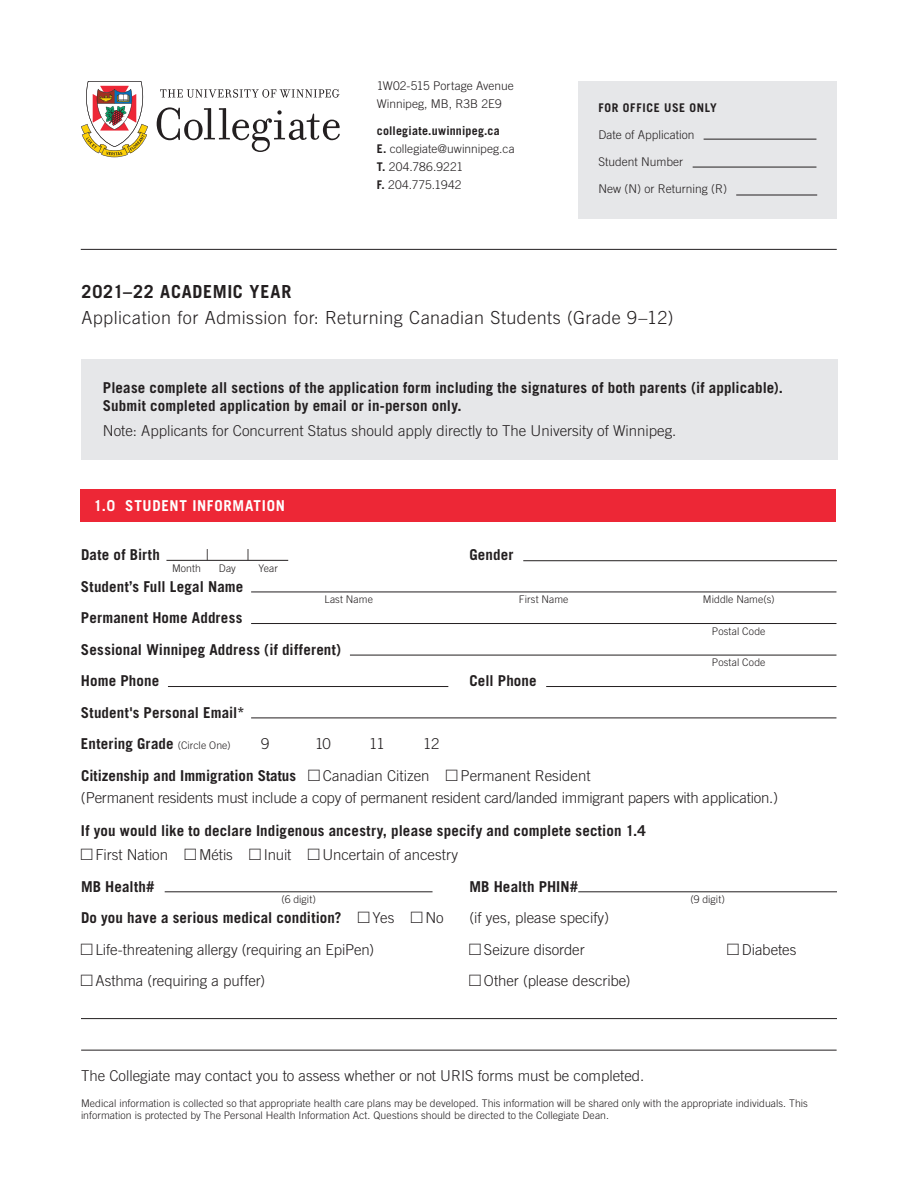
<style>
.page{position:relative;width:918px;height:1188px;background:#fff}
.page>*{position:absolute;margin:0;border:0;box-sizing:border-box;transform-origin:0 0}
.t1{font:300 18px "Trade Gothic LT Std";letter-spacing:.025em;color:#231f20}
.t2{font:700 18px "Trade Gothic LT Std";letter-spacing:.04em;color:#231f20}
.t3{font:700 15px/31.5px "Trade Gothic LT Std";letter-spacing:.01em;color:#231f20}
.t4{font:300 15px/31.5px "Trade Gothic LT Std";color:#231f20}
.t5{font:700 15px "Trade Gothic LT Std";letter-spacing:.045em;color:#fff}
.t6{font:300 12px/18px "Trade Gothic LT Std";color:#231f20}
.t7{font:700 12px "Trade Gothic LT Std";letter-spacing:.055em;color:#231f20}
.t8{font:300 10.5px/12.6px "Trade Gothic LT Std";letter-spacing:.01em;color:#231f20}
.s1{font-weight:700}
.s2{font-weight:300;font-size:10.5px}
.s3{font-family:"Web Hosting Hub Glyphs";font-weight:400;font-size:11.25px}
.s4{font-weight:300}
</style>
<div class="page">
<div style="left:81px;top:359px;width:757px;height:101px;background:#e6e7e9"></div>
<div style="left:578px;top:81px;width:259px;height:138px;background:#e6e7e9"></div>
<svg style="left:157px;top:107px;width:183px;height:45px"></svg>
<svg style="left:160px;top:89px;width:180px;height:9px"></svg>
<img style="left:81px;top:81px;width:67px;height:76px">
<hr style="left:81px;top:249px;width:756px;height:1px;background:#231f20">
<hr style="left:704px;top:139px;width:112px;height:1px;background:#231f20">
<hr style="left:736px;top:195px;width:81px;height:1px;background:#231f20">
<hr style="left:693px;top:167px;width:123px;height:1px;background:#231f20">
<div style="left:80px;top:489px;width:756px;height:33px;background:#ed2736"></div>
<hr style="left:251px;top:592px;width:585px;height:1px;background:#231f20">
<hr style="left:523px;top:560px;width:314px;height:1px;background:#231f20">
<hr style="left:251px;top:623px;width:585px;height:1px;background:#231f20">
<hr style="left:350px;top:655px;width:486px;height:1px;background:#231f20">
<hr style="left:546px;top:686px;width:290px;height:1px;background:#231f20">
<hr style="left:168px;top:686px;width:280px;height:1px;background:#231f20">
<hr style="left:251px;top:718px;width:585px;height:1px;background:#231f20">
<hr style="left:166px;top:560px;width:122px;height:1px;background:#231f20">
<hr style="left:165px;top:891px;width:268px;height:1px;background:#231f20">
<hr style="left:578px;top:891px;width:259px;height:1px;background:#231f20">
<hr style="left:81px;top:1018px;width:756px;height:1px;background:#231f20">
<hr style="left:81px;top:1050px;width:756px;height:1px;background:#231f20">
<p class="t6" style="left:377px;top:76px;width:138px">1W02-515 Portage Avenue<br>Winnipeg, MB, R3B 2E9</p>
<p class="t6" style="left:377px;top:121px;width:139px"><span class="s1">collegiate.uwinnipeg.ca<br>E.</span> collegiate@uwinnipeg.ca<br><span class="s1">T.</span> 204.786.9221<br><span class="s1">F.</span> 204.775.1942</p>
<p class="t7" style="left:598px;top:101px;width:120px">FOR OFFICE USE ONLY</p>
<p class="t6" style="left:598px;top:126px;width:98px">Date of Application</p>
<p class="t6" style="left:598px;top:153px;width:86px">Student Number</p>
<p class="t6" style="left:598px;top:180px;width:130px">New (N) or Returning (R)</p>
<p class="t2" style="left:82px;top:281px;width:211px">2021–22 ACADEMIC YEAR</p>
<p class="t1" style="left:82px;top:307px;width:594px">Application for Admission for: Returning Canadian Students (Grade 9–12)</p>
<p class="t3" style="left:103px;top:378px;width:681px;line-height:18px">Please complete all sections of the application form including the signatures of both parents (if applicable).<br>Submit completed application by email or in-person only.</p>
<p class="t4" style="left:103px;top:414px;width:575px">Note: Applicants for Concurrent Status should apply directly to The University of Winnipeg.</p>
<p class="t5" style="left:94px;top:496px;width:192px">1.0 STUDENT INFORMATION</p>
<p class="t3" style="left:81px;top:539px;width:80px">Date of Birth</p>
<p class="t4" style="left:206px;top:539px;width:5px">|</p>
<p class="t4" style="left:247px;top:539px;width:5px">|</p>
<p class="t3" style="left:470px;top:539px;width:45px">Gender</p>
<p class="t3" style="left:81px;top:570px;width:262px">Student’s Full Legal Name<br>Permanent Home Address<br>Sessional Winnipeg Address (if different)<br>Home Phone</p>
<p class="t8" style="left:172px;top:562px;width:30px">Month</p>
<p class="t8" style="left:219px;top:562px;width:19px">Day</p>
<p class="t8" style="left:258px;top:562px;width:21px">Year</p>
<p class="t8" style="left:324px;top:593px;width:50px">Last Name</p>
<p class="t8" style="left:519px;top:593px;width:51px">First Name</p>
<p class="t8" style="left:703px;top:593px;width:73px">Middle Name(s)</p>
<p class="t8" style="left:712px;top:625px;width:55px">Postal Code</p>
<p class="t8" style="left:712px;top:656px;width:55px">Postal Code</p>
<p class="t3" style="left:470px;top:665px;width:69px">Cell Phone</p>
<p class="t3" style="left:81px;top:696px;width:165px">Student's Personal Email*<br>Entering Grade <span class="s2">(Circle One)</span></p>
<p class="t4" style="left:81px;top:728px;width:511px;text-indent:342px">12<br><span class="s1">Citizenship and Immigration Status</span> <span class="s3">▭</span> Canadian Citizen <span class="s3">▭</span> Permanent Resident</p>
<p class="t4" style="left:81px;top:782px;width:699px">(Permanent residents must include a copy of permanent resident card/landed immigrant papers with application.)</p>
<p class="t3" style="left:81px;top:818px;width:566px;line-height:24px">If you would like to declare Indigenous ancestry, please specify and complete section 1.4 <span class="s3">▭</span> <span class="s4">First Nation</span> <span class="s3">▭</span> <span class="s4">Métis</span> <span class="s3">▭</span> <span class="s4">Inuit</span> <span class="s3">▭</span> <span class="s4">Uncertain of ancestry</span></p>
<p class="t3" style="left:81px;top:870px;width:75px">MB Health#</p>
<p class="t3" style="left:470px;top:870px;width:110px">MB Health PHIN#</p>
<p class="t3" style="left:81px;top:902px;width:364px">Do you have a serious medical condition? <span class="s3">▭</span> <span class="s4">Yes</span> <span class="s3">▭</span> <span class="s4">No</span></p>
<p class="t4" style="left:469px;top:902px;width:141px">(if yes, please specify)</p>
<p class="t4" style="left:81px;top:933px;width:295px"><span class="s3">▭</span> Life-threatening allergy (requiring an EpiPen)</p>
<p class="t4" style="left:470px;top:933px;width:117px"><span class="s3">▭</span> Seizure disorder</p>
<p class="t4" style="left:728px;top:933px;width:70px"><span class="s3">▭</span> Diabetes</p>
<p class="t4" style="left:81px;top:965px;width:186px"><span class="s3">▭</span> Asthma (requiring a puffer)</p>
<p class="t4" style="left:470px;top:965px;width:163px"><span class="s3">▭</span> Other (please describe)</p>
<p class="t4" style="left:261px;top:728px;width:10px">9</p>
<p class="t4" style="left:315px;top:728px;width:17px">10</p>
<p class="t4" style="left:369px;top:728px;width:17px">11</p>
<p class="t8" style="left:281px;top:893px;width:36px">(6 digit)</p>
<p class="t8" style="left:690px;top:893px;width:36px">(9 digit)</p>
<p class="t4" style="left:81px;top:1059px;width:565px">The Collegiate may contact you to assess whether or not URIS forms must be completed.</p>
<p class="t8" style="left:81px;top:1096px;width:728px">Medical information is collected so that appropriate health care plans may be developed. This information will be shared only with the appropriate individuals. This information is protected by The Personal Health Information Act. Questions should be directed to the Collegiate Dean.</p>
</div>
